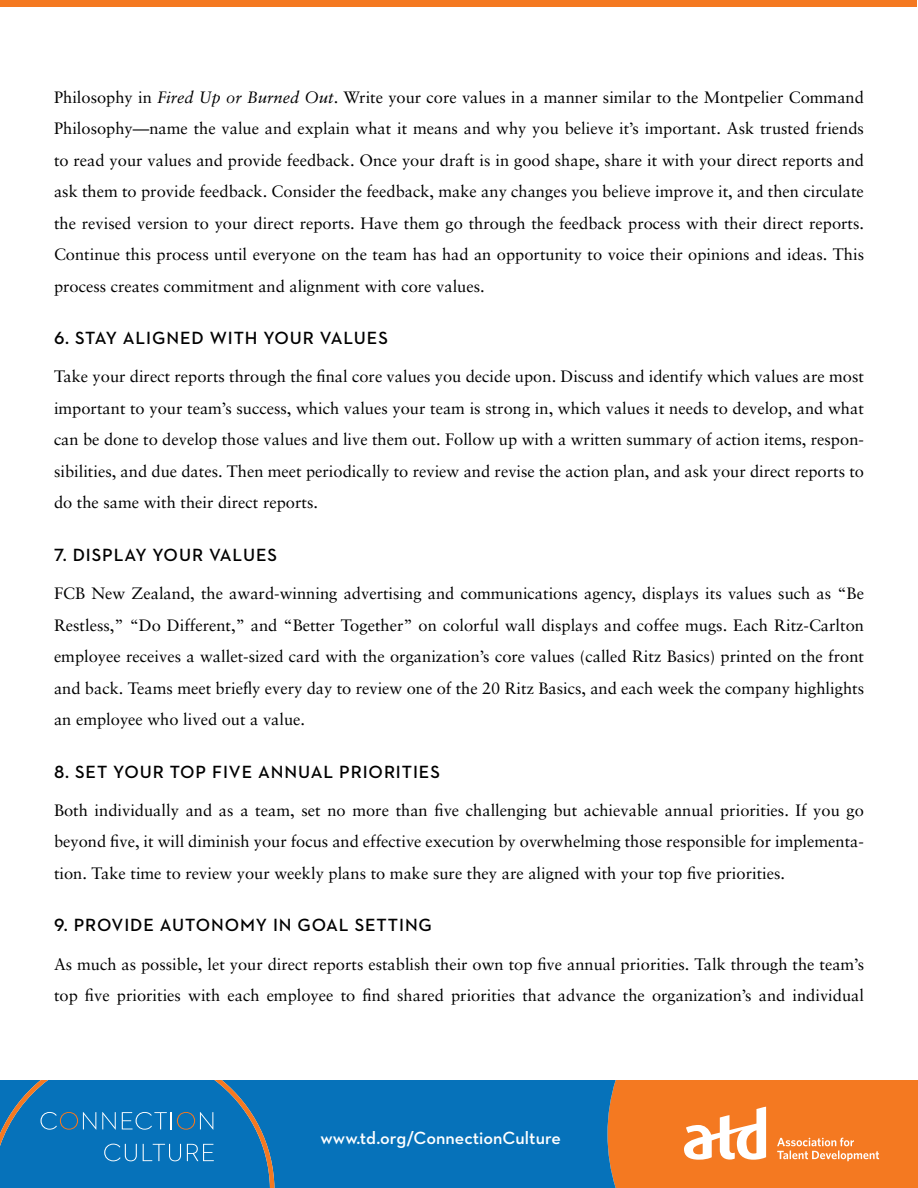
<style>
.page{position:relative;width:918px;height:1188px;background:#fff}
.page>*{position:absolute;margin:0;border:0;box-sizing:border-box;transform-origin:0 0}
.t1{font:600 18px "Neutraface 2 Text";letter-spacing:.05em;color:#000}
.t2{font:600 18px "Neutraface 2 Text";color:#fff}
.t3{font:16.5px/31.5px "Sabon";color:#000;text-align:justify}
.s1{font-style:italic}
</style>
<div class="page">
<svg style="left:0;top:1080px;width:918px;height:108px;background:#59788b"></svg>
<div style="left:1px;top:0;width:916px;height:7px;background:#f47921"></div>
<p class="t3" style="left:54px;top:81px;width:812px">Philosophy in <span class="s1">Fired Up or Burned Out</span>. Write your core values in a manner similar to the Montpelier Command Philosophy—name the value and explain what it means and why you believe it’s important. Ask trusted friends to read your values and provide feedback. Once your draft is in good shape, share it with your direct reports and ask them to provide feedback. Consider the feedback, make any changes you believe improve it, and then circulate the revised version to your direct reports. Have them go through the feedback process with their direct reports.<br>Continue this process until everyone on the team has had an opportunity to voice their opinions and ideas. This process creates commitment and alignment with core values.</p>
<p class="t1" style="left:54px;top:327px;width:336px">6. STAY ALIGNED WITH YOUR VALUES</p>
<p class="t3" style="left:54px;top:361px;width:812px">Take your direct reports through the final core values you decide upon. Discuss and identify which values are most important to your team’s success, which values your team is strong in, which values it needs to develop, and what can be done to develop those values and live them out. Follow up with a written summary of action items, respon&shy;sibilities, and due dates. Then meet periodically to review and revise the action plan, and ask your direct reports to do the same with their direct reports.</p>
<p class="t1" style="left:54px;top:543px;width:225px">7. DISPLAY YOUR VALUES</p>
<p class="t3" style="left:54px;top:578px;width:812px">FCB New Zealand, the award-winning advertising and communications agency, displays its values such as “Be Restless,” “Do Different,” and “Better Together” on colorful wall displays and coffee mugs. Each Ritz-Carlton employee receives a wallet-sized card with the organization’s core values (called Ritz Basics) printed on the front and back. Teams meet briefly every day to review one of the 20 Ritz Basics, and each week the company highlights an employee who lived out a value.</p>
<p class="t1" style="left:54px;top:760px;width:388px">8. SET YOUR TOP FIVE ANNUAL PRIORITIES</p>
<p class="t3" style="left:54px;top:794px;width:812px">Both individually and as a team, set no more than five challenging but achievable annual priorities. If you go beyond five, it will diminish your focus and effective execution by overwhelming those responsible for implementa&shy;tion. Take time to review your weekly plans to make sure they are aligned with your top five priorities.</p>
<p class="t1" style="left:54px;top:914px;width:379px">9. PROVIDE AUTONOMY IN GOAL SETTING</p>
<p class="t3" style="left:54px;top:948px;width:812px">As much as possible, let your direct reports establish their own top five annual priorities. Talk through the team’s top five priorities with each employee to find shared priorities that advance the organization’s and individual</p>
<p class="t2" style="left:320px;top:1126px;width:242px">www.td.org/ConnectionCulture</p>
</div>
